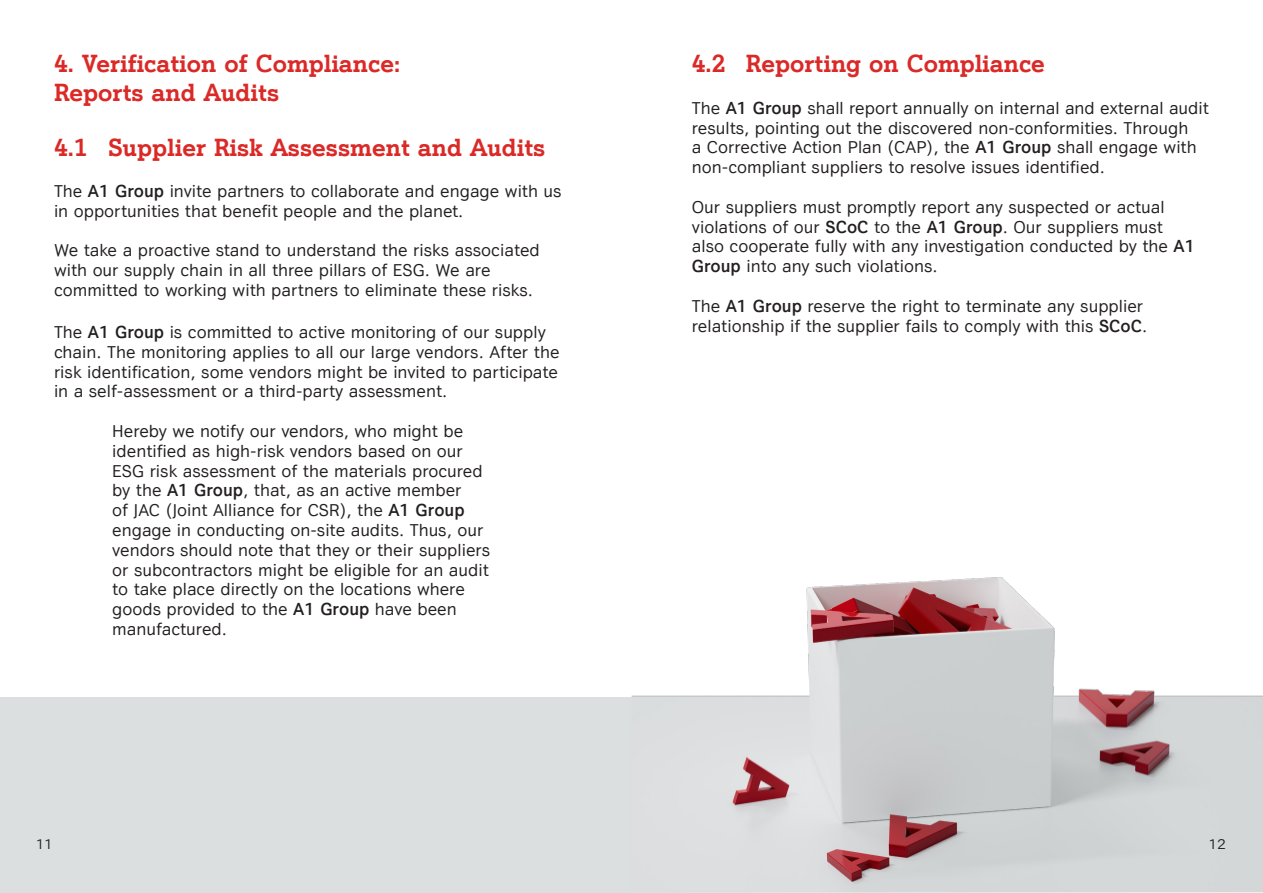
<style>
.page{position:relative;width:1263px;height:893px;background:#fff}
.page>*{position:absolute;margin:0;border:0;box-sizing:border-box;transform-origin:0 0}
.t1{font:700 24px "A1 Serif";color:#da2926}
.t2{font:16.5px/19.8px "A1 Sans";color:#231f20}
.t3{font:13.5px "A1 Sans";color:#231f20}
.s1{font-weight:700}
</style>
<div class="page">
<div style="left:0;top:697px;width:631px;height:196px;background:#dbdfe0"></div>
<img style="left:631px;top:577px;width:632px;height:316px">
<p class="t1" style="left:54px;top:48px;width:348px">4. Verification of Compliance:</p>
<p class="t1" style="left:54px;top:77px;width:227px">Reports and Audits</p>
<p class="t1" style="left:54px;top:132px;width:493px">4.1 Supplier Risk Assessment and Audits</p>
<p class="t2" style="left:54px;top:181px;width:509px">The <span class="s1">A1 Group</span> invite partners to collaborate and engage with us in opportunities that benefit people and the planet.</p>
<p class="t2" style="left:54px;top:240px;width:487px">We take a proactive stand to understand the risks associated with our supply chain in all three pillars of ESG. We are committed to working with partners to eliminate these risks.</p>
<p class="t2" style="left:54px;top:322px;width:507px">The <span class="s1">A1 Group</span> is committed to active monitoring of our supply chain. The monitoring applies to all our large vendors. After the risk identification, some vendors might be invited to participate in a self-assessment or a third-party assessment.</p>
<p class="t2" style="left:112px;top:421px;width:380px">Hereby we notify our vendors, who might be identified as high-risk vendors based on our ESG risk assessment of the materials procured by the <span class="s1">A1 Group</span>, that, as an active member<br>of JAC (Joint Alliance for CSR), the <span class="s1">A1 Group </span>engage in conducting on-site audits. Thus, our vendors should note that they or their suppliers or subcontractors might be eligible for an audit to take place directly on the locations where goods provided to the <span class="s1">A1 Group</span> have been manufactured.</p>
<p class="t1" style="left:692px;top:48px;width:355px">4.2 Reporting on Compliance</p>
<p class="t2" style="left:692px;top:98px;width:519px">The <span class="s1">A1 Group</span> shall report annually on internal and external audit results, pointing out the discovered non-conformities. Through<br>a Corrective Action Plan (CAP), the <span class="s1">A1 Group</span> shall engage with non-compliant suppliers to resolve issues identified.</p>
<p class="t2" style="left:692px;top:197px;width:505px">Our suppliers must promptly report any suspected or actual violations of our <span class="s1">SCoC</span> to the <span class="s1">A1 Group</span>. Our suppliers must also cooperate fully with any investigation conducted by the <span class="s1">A1<br>Group</span> into any such violations.</p>
<p class="t2" style="left:692px;top:296px;width:457px">The <span class="s1">A1 Group</span> reserve the right to terminate any supplier relationship if the supplier fails to comply with this <span class="s1">SCoC</span>.</p>
<p class="t3" style="left:36px;top:836px;width:19px">11</p>
<p class="t3" style="left:1209px;top:836px;width:19px">12</p>
</div>
